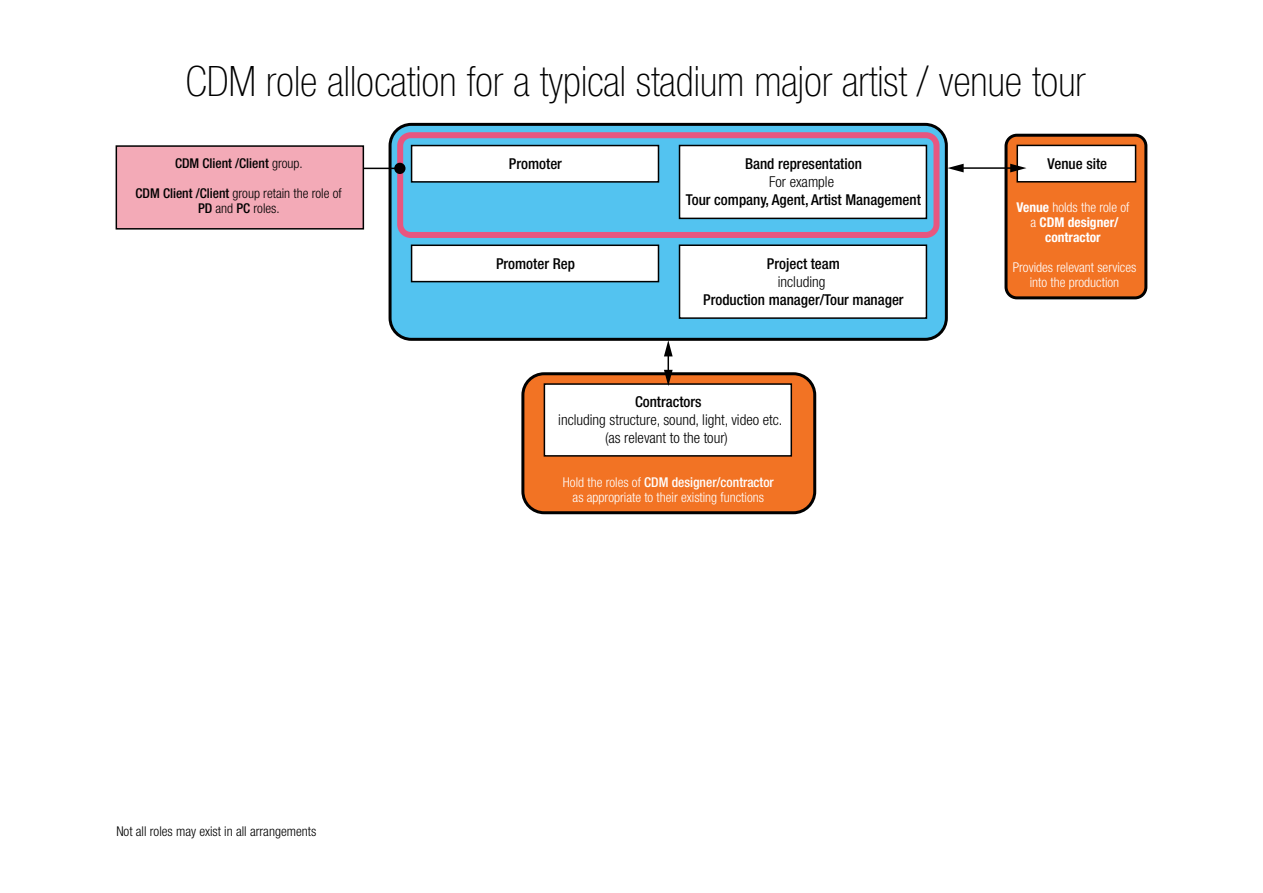
<style>
.page{position:relative;width:1263px;height:893px;background:#fff}
.page>*{position:absolute;margin:0;border:0;box-sizing:border-box;transform-origin:0 0}
.t1{font:100 condensed 42px "Helvetica Neue LT";color:#000}
.t2{font:500 condensed 15px/18px "Helvetica Neue LT";color:#000;text-align:center}
.t3{font:300 condensed 15px/18px "Helvetica Neue LT";color:#000;text-align:center}
.t4{font:300 condensed 13.5px/15px "Helvetica Neue LT";color:#fff;text-align:center}
.t5{font:300 condensed 13.5px/15px "Helvetica Neue LT";color:#000;text-align:center}
.t6{font:700 condensed 13.5px/15px "Helvetica Neue LT";color:#fff;text-align:center}
.t7{font:500 condensed 13.5px "Helvetica Neue LT";color:#000}
.s1{font-weight:300}
.s2{font-weight:500}
</style>
<div class="page">
<div style="left:1006px;top:135px;width:140px;height:163px;background:#f27324;border-radius:11px"></div>
<div style="left:1004px;top:134px;width:143px;height:165px;border:3px solid #000;border-radius:11px"></div>
<div style="left:1016px;top:145px;width:120px;height:38px;background:#fff;border:2px solid #000"></div>
<div style="left:390px;top:124px;width:556px;height:215px;background:#53c3f0;border-radius:21px"></div>
<div style="left:389px;top:123px;width:559px;height:218px;border:3px solid #000;border-radius:21px"></div>
<div style="left:397px;top:132px;width:542px;height:106px;border:6px solid #e75680;border-radius:11px"></div>
<div style="left:411px;top:145px;width:248px;height:38px;background:#fff;border:2px solid #000"></div>
<div style="left:679px;top:145px;width:248px;height:74px;background:#fff;border:2px solid #000"></div>
<div style="left:411px;top:245px;width:248px;height:37px;background:#fff;border:2px solid #000"></div>
<div style="left:679px;top:244px;width:248px;height:75px;background:#fff;border:2px solid #000"></div>
<div style="left:523px;top:374px;width:292px;height:139px;background:#f27324;border-radius:21px"></div>
<div style="left:521px;top:372px;width:295px;height:142px;border:3px solid #000;border-radius:21px"></div>
<div style="left:544px;top:383px;width:248px;height:74px;background:#fff;border:2px solid #000"></div>
<hr style="left:667px;top:353px;width:2px;height:20px;background:#000">
<svg style="left:664px;top:370px;width:9px;height:16px"></svg>
<svg style="left:664px;top:340px;width:9px;height:16px"></svg>
<hr style="left:364px;top:168px;width:36px;height:1px;background:#000">
<div style="left:394px;top:163px;width:11px;height:11px;background:#000;border-radius:50%"></div>
<div style="left:116px;top:146px;width:247px;height:83px;background:#f3aab7"></div>
<div style="left:116px;top:145px;width:248px;height:85px;border:2px solid #000"></div>
<hr style="left:961px;top:167px;width:52px;height:2px;background:#000">
<svg style="left:1010px;top:164px;width:16px;height:8px"></svg>
<svg style="left:947px;top:164px;width:17px;height:8px"></svg>
<p class="t1" style="left:186px;top:57px;width:901px">CDM role allocation for a typical stadium major artist / venue tour</p>
<p class="t7" style="left:175px;top:156px;width:129px">CDM Client /Client <span class="s1">group.</span></p>
<p class="t5" style="left:136px;top:186px;width:208px"><span class="s2">CDM Client /Client</span> group retain the role of<br><span class="s2">PD</span> and <span class="s2">PC</span> roles.</p>
<p class="t5" style="left:116px;top:824px;width:201px">Not all roles may exist in all arrangements</p>
<p class="t2" style="left:509px;top:154px;width:55px">Promoter</p>
<p class="t2" style="left:745px;top:154px;width:118px">Band representation</p>
<p class="t2" style="left:1047px;top:155px;width:61px">Venue site</p>
<p class="t2" style="left:686px;top:172px;width:236px"><span class="s1">For example<br></span>Tour company, Agent, Artist Management</p>
<p class="t6" style="left:1016px;top:199px;width:114px">Venue <span class="s1">holds the role of a</span> CDM designer/ contractor</p>
<p class="t4" style="left:1013px;top:260px;width:125px">Provides relevant services into the production</p>
<p class="t2" style="left:496px;top:254px;width:80px">Promoter Rep</p>
<p class="t2" style="left:703px;top:254px;width:202px">Project team<br><span class="s1">including<br></span>Production manager/Tour manager</p>
<p class="t3" style="left:558px;top:393px;width:226px"><span class="s2">Contractors<br></span>including structure, sound, light, video etc. (as relevant to the tour)</p>
<p class="t4" style="left:563px;top:474px;width:212px">Hold the roles of <span class="s2">CDM designer/contractor </span>as appropriate to their existing functions</p>
</div>
